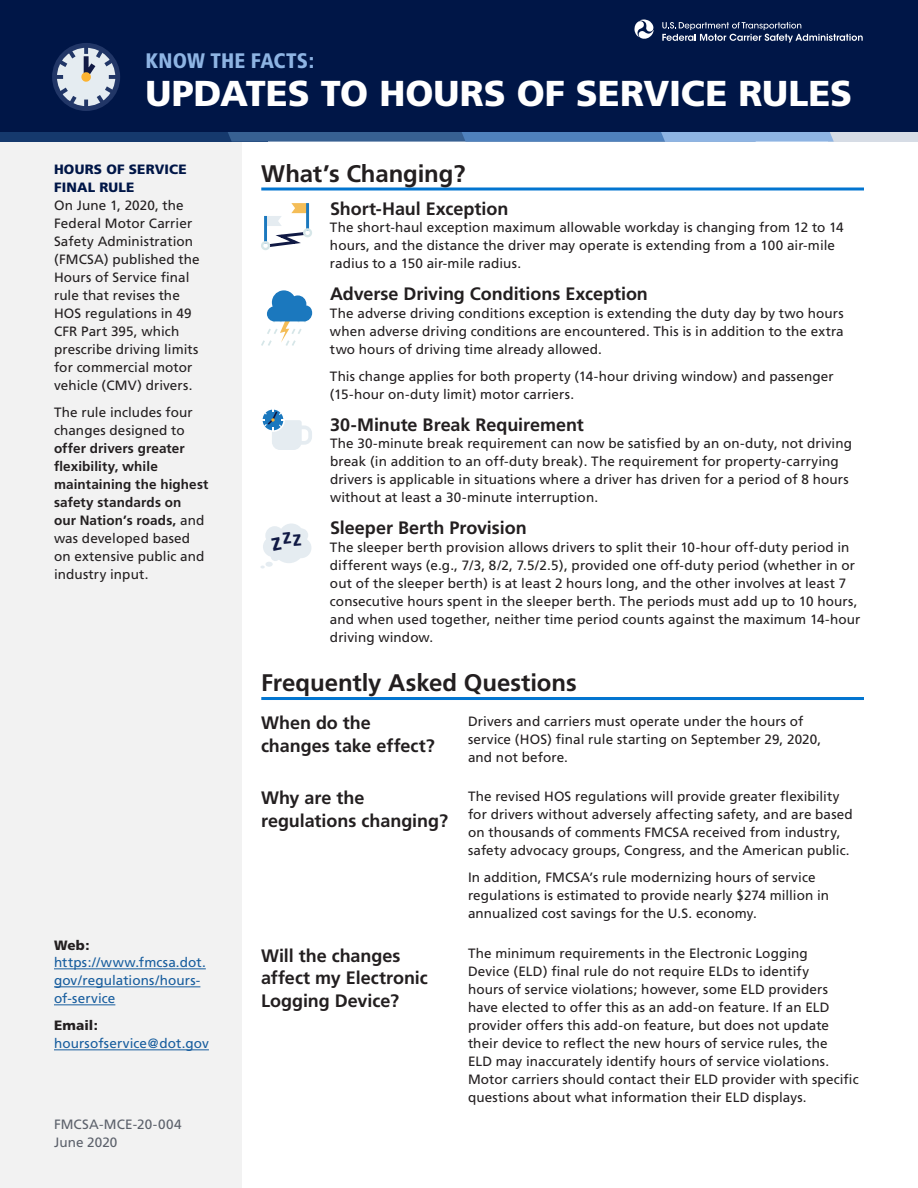
<style>
.page{position:relative;width:918px;height:1188px;background:#fff}
.page>*{position:absolute;margin:0;border:0;box-sizing:border-box;transform-origin:0 0}
.t1{font:900 36px "Frutiger";letter-spacing:-.005em;color:#fff}
.t2{font:700 24px "Frutiger";letter-spacing:-.005em;color:#231f20}
.t3{font:900 condensed 21px "Frutiger";letter-spacing:.01em;color:#8eb4e3}
.t4{font:700 18px/22.5px "Frutiger";color:#231f20}
.t5{font:13.5px/18px "Frutiger";letter-spacing:.005em;color:#231f20}
.t6{font:700 13.5px/18px "Frutiger";letter-spacing:.01em;color:#231f20}
.t7{font:13.5px/18px "Frutiger";letter-spacing:.01em;color:#175d9e}
.t8{font:13.5px/18px "Frutiger";letter-spacing:.01em;color:#5c616b}
.t9{font:900 13.5px/18px "Frutiger";letter-spacing:.015em;color:#001647}
.s1{font-weight:400}
.s2{font-weight:900;color:#231f20}
</style>
<div class="page">
<div style="left:0;top:121px;width:242px;height:1067px;background:#f2f2f2"></div>
<div style="left:0;top:0;width:918px;height:141px;background:#001647"></div>
<svg style="left:634px;top:19px;width:20px;height:20px"></svg>
<svg style="left:662px;top:22px;width:201px;height:21px"></svg>
<div style="left:0;top:132px;width:268px;height:10px;background:#15396d"></div>
<div style="left:828px;top:132px;width:90px;height:10px;background:#d6dce5"></div>
<svg style="left:228px;top:132px;width:606px;height:10px;background:#5b85b8"></svg>
<svg style="left:52px;top:43px;width:68px;height:68px"></svg>
<hr style="left:261px;top:697px;width:603px;height:3px;background:#0275d0">
<svg style="left:262px;top:409px;width:50px;height:41px"></svg>
<div style="left:265px;top:526px;width:19px;height:19px;background:#e5ecf1;border-radius:50%"></div>
<div style="left:263px;top:536px;width:21px;height:21px;background:#e5ecf1;border-radius:50%"></div>
<div style="left:291px;top:538px;width:20px;height:20px;background:#e5ecf1;border-radius:50%"></div>
<div style="left:273px;top:531px;width:32px;height:32px;background:#e5ecf1;border-radius:50%"></div>
<div style="left:294px;top:528px;width:14px;height:14px;background:#e5ecf1;border-radius:50%"></div>
<div style="left:279px;top:523px;width:25px;height:26px;background:#e5ecf1;border-radius:50%"></div>
<div style="left:265px;top:562px;width:8px;height:5px;background:#e5ecf1;border-radius:50%"></div>
<div style="left:271px;top:552px;width:9px;height:9px;background:#e5ecf1;border-radius:50%"></div>
<svg style="left:261px;top:290px;width:51px;height:56px"></svg>
<hr style="left:306px;top:203px;width:3px;height:28px;background:#1b78be">
<div style="left:303px;top:228px;width:9px;height:9px;border:2px solid #d6e6e8;border-radius:50%"></div>
<svg style="left:267px;top:203px;width:41px;height:44px"></svg>
<hr style="left:264px;top:216px;width:3px;height:27px;background:#1b78be">
<div style="left:261px;top:241px;width:9px;height:9px;border:2px solid #d6e6e8;border-radius:50%"></div>
<hr style="left:261px;top:188px;width:603px;height:2px;background:#0275d0">
<hr style="left:54px;top:969px;width:152px;height:1px;background:#175d9e">
<hr style="left:54px;top:987px;width:146px;height:1px;background:#175d9e">
<hr style="left:54px;top:1005px;width:61px;height:1px;background:#175d9e">
<hr style="left:54px;top:1050px;width:155px;height:1px;background:#175d9e">
<h3 class="t3" style="left:146px;top:48px;width:170px">KNOW THE FACTS:</h3>
<h1 class="t1" style="left:146px;top:71px;width:708px">UPDATES TO HOURS OF SERVICE RULES</h1>
<h3 class="t9" style="left:54px;top:160px;width:134px">HOURS OF SERVICE<br>FINAL RULE</h3>
<p class="t5" style="left:54px;top:197px;width:147px">On June 1, 2020, the<br>Federal Motor Carrier<br>Safety Administration (FMCSA) published the<br>Hours of Service final rule that revises the<br>HOS regulations in 49<br>CFR Part 395, which prescribe driving limits for commercial motor vehicle (CMV) drivers.</p>
<p class="t6" style="left:54px;top:404px;width:156px"><span class="s1">The rule includes four changes designed to </span>offer drivers greater flexibility, while maintaining the highest safety standards on<br>our Nation’s roads, <span class="s1">and was developed based on extensive public and industry input.</span></p>
<p class="t7" style="left:54px;top:936px;width:153px"><span class="s2">Web: </span>https://www.fmcsa.dot. gov/regulations/hours&shy;of-service</p>
<p class="t7" style="left:54px;top:1017px;width:156px"><span class="s2">Email: </span>hoursofservice@dot.gov</p>
<p class="t8" style="left:54px;top:1116px;width:129px">FMCSA-MCE-20-004<br>June 2020</p>
<h1 class="t2" style="left:261px;top:159px;width:206px">What’s Changing?</h1>
<h2 class="t4" style="left:330px;top:197px;width:180px">Short-Haul Exception</h2>
<p class="t5" style="left:330px;top:219px;width:515px">The short-haul exception maximum allowable workday is changing from 12 to 14 hours, and the distance the driver may operate is extending from a 100 air-mile radius to a 150 air-mile radius.</p>
<h2 class="t4" style="left:330px;top:283px;width:319px">Adverse Driving Conditions Exception</h2>
<p class="t5" style="left:330px;top:304px;width:515px;text-align:justify">The adverse driving conditions exception is extending the duty day by two hours when adverse driving conditions are encountered. This is in addition to the extra two hours of driving time already allowed.</p>
<p class="t5" style="left:330px;top:367px;width:505px">This change applies for both property (14-hour driving window) and passenger (15-hour on-duty limit) motor carriers.</p>
<h2 class="t4" style="left:330px;top:413px;width:255px">30-Minute Break Requirement</h2>
<p class="t5" style="left:330px;top:435px;width:523px">The 30-minute break requirement can now be satisfied by an on-duty, not driving break (in addition to an off-duty break). The requirement for property-carrying drivers is applicable in situations where a driver has driven for a period of 8 hours without at least a 30-minute interruption.</p>
<h2 class="t4" style="left:330px;top:517px;width:198px">Sleeper Berth Provision</h2>
<p class="t5" style="left:330px;top:538px;width:532px">The sleeper berth provision allows drivers to split their 10-hour off-duty period in different ways (e.g., 7/3, 8/2, 7.5/2.5), provided one off-duty period (whether in or out of the sleeper berth) is at least 2 hours long, and the other involves at least 7 consecutive hours spent in the sleeper berth. The periods must add up to 10 hours, and when used together, neither time period counts against the maximum 14-hour driving window.</p>
<h1 class="t2" style="left:261px;top:669px;width:317px">Frequently Asked Questions</h1>
<h2 class="t4" style="left:261px;top:712px;width:175px">When do the changes take effect?</h2>
<p class="t5" style="left:468px;top:712px;width:355px">Drivers and carriers must operate under the hours of service (HOS) final rule starting on September 29, 2020, and not before.</p>
<h2 class="t4" style="left:261px;top:787px;width:189px">Why are the regulations changing?</h2>
<p class="t5" style="left:468px;top:787px;width:386px">The revised HOS regulations will provide greater flexibility for drivers without adversely affecting safety, and are based on thousands of comments FMCSA received from industry, safety advocacy groups, Congress, and the American public.</p>
<p class="t5" style="left:468px;top:868px;width:363px">In addition, FMCSA’s rule modernizing hours of service regulations is estimated to provide nearly $274 million in annualized cost savings for the U.S. economy.</p>
<h2 class="t4" style="left:261px;top:944px;width:168px">Will the changes affect my Electronic<br>Logging Device?</h2>
<p class="t5" style="left:468px;top:945px;width:392px">The minimum requirements in the Electronic Logging<br>Device (ELD) final rule do not require ELDs to identify<br>hours of service violations; however, some ELD providers have elected to offer this as an add-on feature. If an ELD provider offers this add-on feature, but does not update their device to reflect the new hours of service rules, the<br>ELD may inaccurately identify hours of service violations.<br>Motor carriers should contact their ELD provider with specific questions about what information their ELD displays.</p>
</div>
